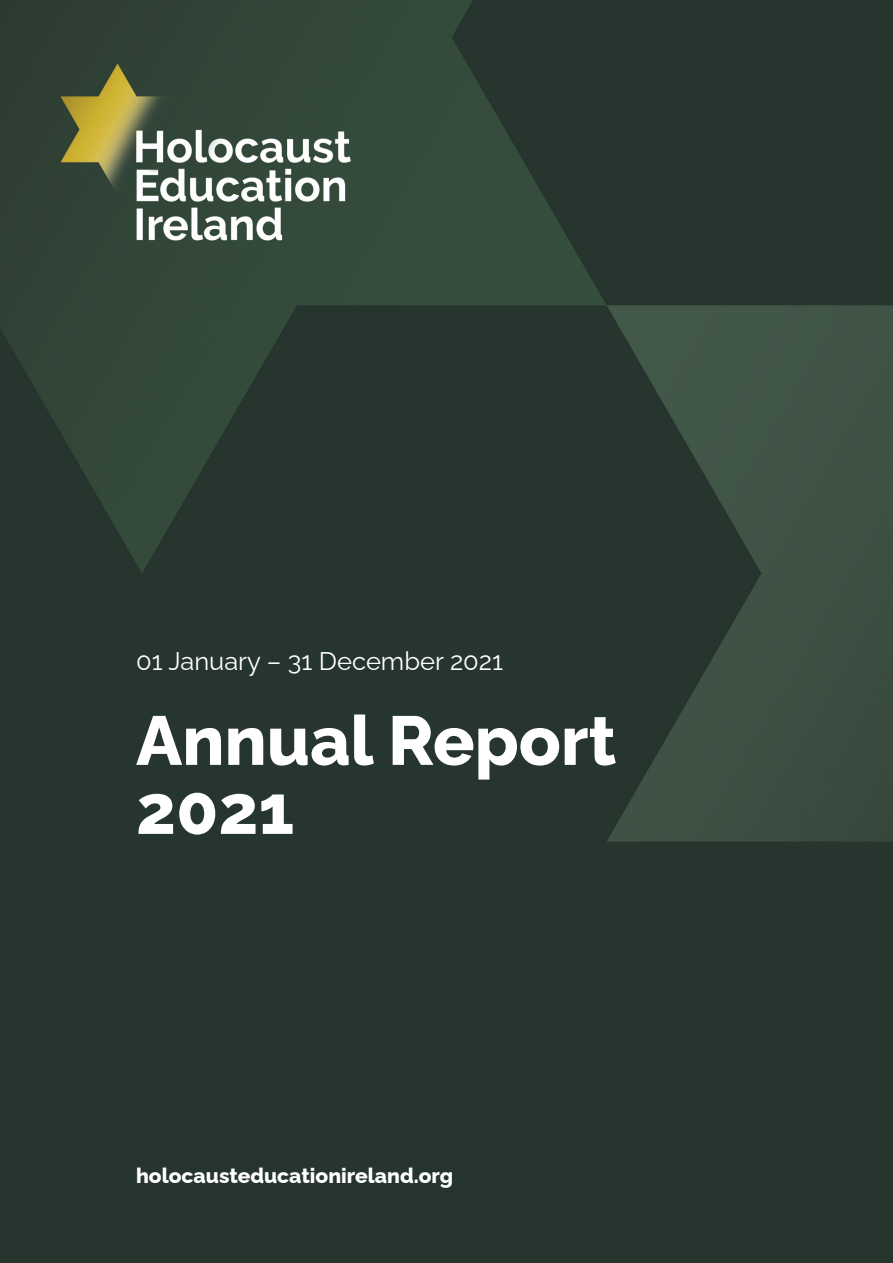
<style>
.page{position:relative;width:893px;height:1263px;background:#fff}
.page>*{position:absolute;margin:0;border:0;box-sizing:border-box;transform-origin:0 0}
.t1{font:800 69px/69px "Raleway";color:#fff}
.t2{font:25.5px "Raleway";color:#fff}
.t3{font:800 21px "Raleway";color:#fff}
</style>
<div class="page">
<img style="left:0;top:0;width:893px;height:1263px">
<p class="t2" style="left:136px;top:641px;width:368px">01 January – 31 December 2021</p>
<p class="t1" style="left:136px;top:698px;width:482px">Annual Report<br>2021</p>
<p class="t3" style="left:136px;top:1158px;width:319px">holocausteducationireland.org</p>
</div>
